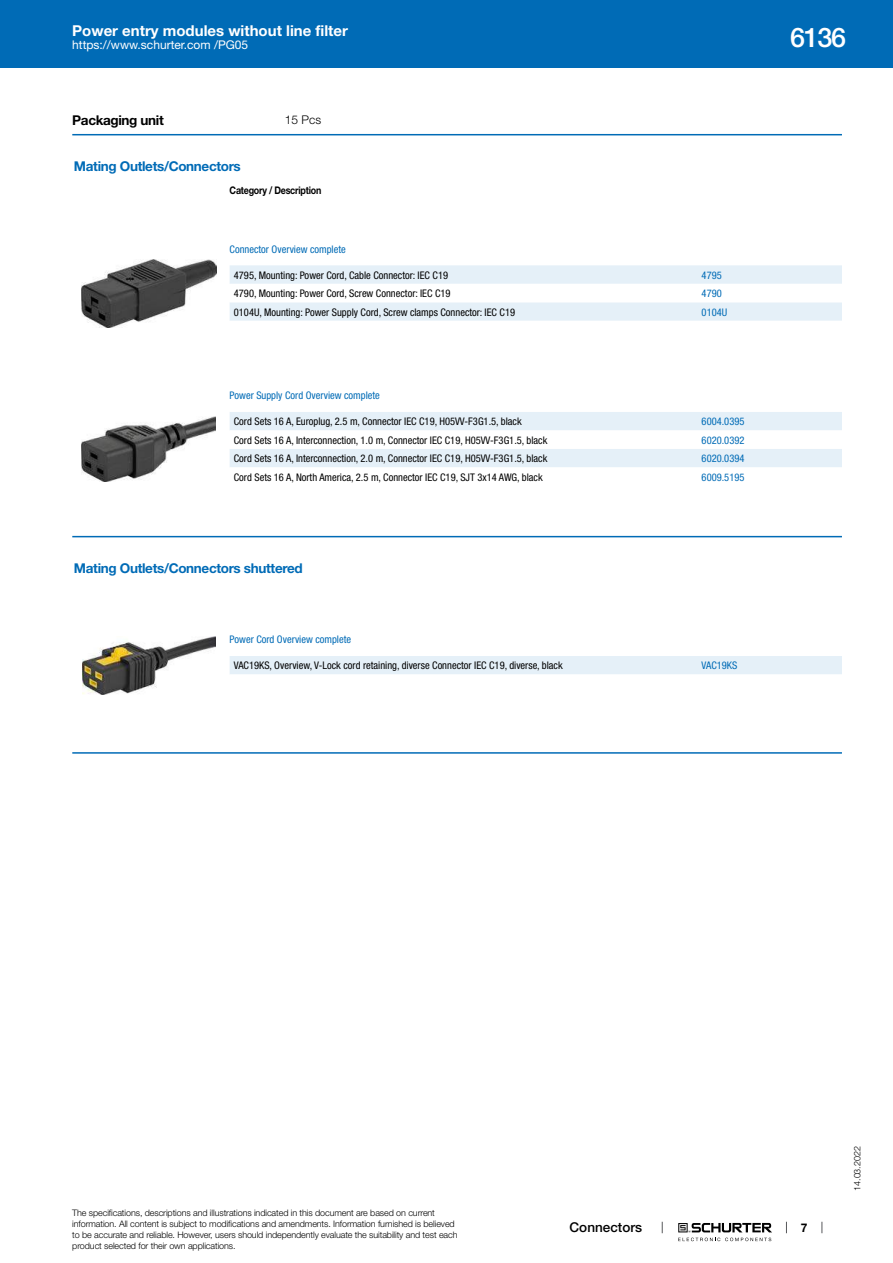
<style>
.page{position:relative;width:893px;height:1263px;background:#fff}
.page>*{position:absolute;margin:0;border:0;box-sizing:border-box;transform-origin:0 0}
.t1{font:500 27px "Helvetica Neue LT";color:#fff}
.t2{font:700 15px "Helvetica Neue LT";color:#fff}
.t3{font:700 13.5px "Helvetica Neue LT";letter-spacing:-.025em;color:#006bb6}
.t4{font:700 13.5px "Helvetica Neue LT";letter-spacing:-.025em;color:#000}
.t5{font:500 13.5px "Helvetica Neue LT";color:#000}
.t6{font:12px "Helvetica Neue LT";color:#fff}
.t7{font:300 12px "Helvetica Neue LT";color:#000}
.t8{font:700 12px "Helvetica Neue LT";color:#000}
.t9{font:condensed 10.5px "Helvetica Neue LT";color:#000}
.t10{font:condensed 10.5px "Helvetica Neue LT";color:#006bb6}
.t11{font:700 10.5px "Helvetica Neue LT";letter-spacing:-.025em;color:#000;scale:.85 1}
.t12{font:300 9px/10.8px "Helvetica Neue LT";letter-spacing:-.01em;color:#000}
</style>
<div class="page">
<svg style="left:678px;top:1223px;width:94px;height:18px"></svg>
<div style="left:0;top:0;width:893px;height:68px;background:#006bb6"></div>
<hr style="left:72px;top:134px;width:770px;height:1px;background:#006bb6">
<img style="left:81px;top:259px;width:135px;height:68px">
<svg style="left:230px;top:265px;width:612px;height:56px"></svg>
<img style="left:82px;top:417px;width:134px;height:64px">
<div style="left:230px;top:412px;width:612px;height:18px;background:#e5f0f8"></div>
<div style="left:230px;top:449px;width:612px;height:18px;background:#e5f0f8"></div>
<hr style="left:72px;top:536px;width:770px;height:1px;background:#006bb6">
<img style="left:82px;top:636px;width:134px;height:58px">
<div style="left:230px;top:656px;width:612px;height:18px;background:#e5f0f8"></div>
<hr style="left:72px;top:752px;width:770px;height:2px;background:#006bb6">
<h2 class="t2" style="left:72px;top:25px;width:277px">Power entry modules without line filter</h2>
<p class="t6" style="left:72px;top:41px;width:178px">https://www.schurter.com /PG05</p>
<p class="t4" style="left:72px;top:115px;width:93px">Packaging unit</p>
<p class="t7" style="left:285px;top:115px;width:38px">15 Pcs</p>
<p class="t3" style="left:74px;top:161px;width:168px">Mating Outlets/Connectors</p>
<p class="t11" style="left:230px;top:186px;width:109px">Category / Description</p>
<p class="t10" style="left:230px;top:245px;width:118px">Connector Overview complete</p>
<p class="t9" style="left:234px;top:271px;width:216px">4795, Mounting: Power Cord, Cable Connector: IEC C19</p>
<p class="t10" style="left:702px;top:271px;width:22px">4795</p>
<p class="t9" style="left:234px;top:290px;width:218px">4790, Mounting: Power Cord, Screw Connector: IEC C19</p>
<p class="t10" style="left:702px;top:290px;width:22px">4790</p>
<p class="t9" style="left:234px;top:308px;width:283px">0104U, Mounting: Power Supply Cord, Screw clamps Connector: IEC C19</p>
<p class="t10" style="left:702px;top:308px;width:27px">0104U</p>
<p class="t10" style="left:230px;top:392px;width:152px">Power Supply Cord Overview complete</p>
<p class="t9" style="left:234px;top:418px;width:289px">Cord Sets 16 A, Europlug, 2.5 m, Connector IEC C19, H05VV-F3G1.5, black</p>
<p class="t10" style="left:702px;top:418px;width:44px">6004.0395</p>
<p class="t9" style="left:234px;top:436px;width:315px">Cord Sets 16 A, Interconnection, 1.0 m, Connector IEC C19, H05VV-F3G1.5, black</p>
<p class="t10" style="left:702px;top:436px;width:44px">6020.0392</p>
<p class="t9" style="left:234px;top:455px;width:315px">Cord Sets 16 A, Interconnection, 2.0 m, Connector IEC C19, H05VV-F3G1.5, black</p>
<p class="t10" style="left:702px;top:455px;width:44px">6020.0394</p>
<p class="t9" style="left:234px;top:473px;width:310px">Cord Sets 16 A, North America, 2.5 m, Connector IEC C19, SJT 3x14 AWG, black</p>
<p class="t10" style="left:702px;top:473px;width:44px">6009.5195</p>
<p class="t3" style="left:74px;top:563px;width:230px">Mating Outlets/Connectors shuttered</p>
<p class="t10" style="left:230px;top:636px;width:123px">Power Cord Overview complete</p>
<p class="t9" style="left:234px;top:662px;width:330px">VAC19KS, Overview, V-Lock cord retaining, diverse Connector IEC C19, diverse, black</p>
<p class="t10" style="left:702px;top:662px;width:37px">VAC19KS</p>
<h1 class="t1" style="left:790px;top:22px;width:57px">6136</h1>
<p class="t12" style="left:72px;top:1208px;width:387px">The specifications, descriptions and illustrations indicated in this document are based on current information. All content is subject to modifications and amendments. Information furnished is believed to be accurate and reliable. However, users should independently evaluate the suitability and test each product selected for their own applications.</p>
<p class="t5" style="left:570px;top:1220px;width:74px">Connectors</p>
<p class="t8" style="left:801px;top:1223px;width:8px">7</p>
<p class="t12" style="left:853px;top:1191px;width:46px;rotate:-90deg">14.03.2022</p>
</div>
